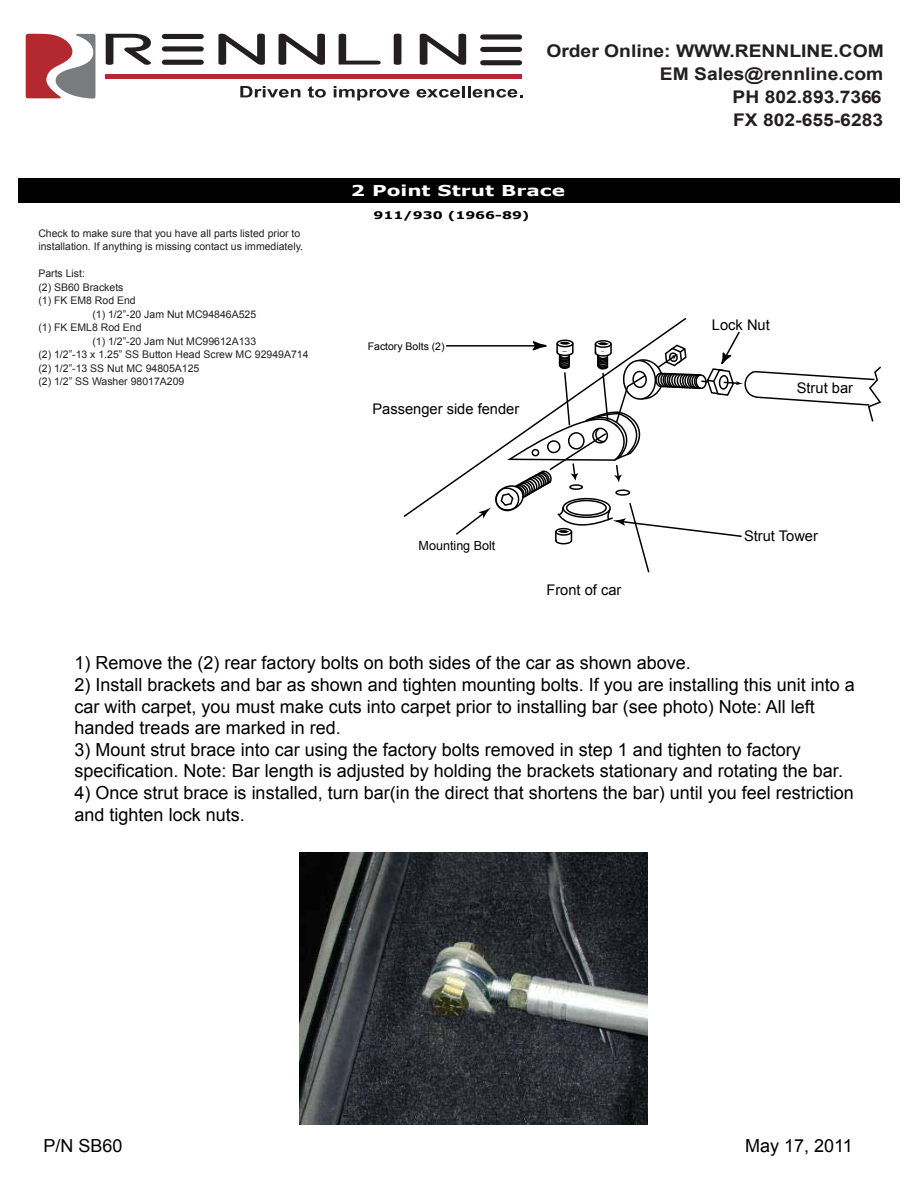
<style>
.page{position:relative;width:918px;height:1188px;background:#fff}
.page>*{position:absolute;margin:0;border:0;box-sizing:border-box;transform-origin:0 0}
.t1{font:18px/21.6px "Arial";color:#000}
.t2{font:700 17.4px "Arial";color:#231f20;scale:1.1 1}
.t3{font:700 15px "Verdana";color:#fff;scale:1.34 1}
.t4{font:14.7px "Arial";color:#000}
.t5{font:12.6px "Arial";color:#000}
.t6{font:10.5px/13.5px "Arial";color:#231f20}
.t7{font:700 10.5px "Verdana";color:#000;scale:1.34 1}
.t8{font:10.5px "Arial";color:#000}
</style>
<div class="page">
<div style="left:18px;top:178px;width:882px;height:25px;background:#000"></div>
<hr style="left:446px;top:345px;width:91px;height:2px;background:#000">
<img style="left:299px;top:852px;width:348px;height:272px">
<svg style="left:454px;top:330px;width:428px;height:243px"></svg>
<div style="left:105px;top:74px;width:417px;height:5px;background:#b4292f"></div>
<svg style="left:240px;top:86px;width:60px;height:12px"></svg>
<svg style="left:308px;top:86px;width:18px;height:12px"></svg>
<svg style="left:334px;top:86px;width:76px;height:15px"></svg>
<svg style="left:417px;top:86px;width:106px;height:12px"></svg>
<svg style="left:106px;top:34px;width:416px;height:31px"></svg>
<svg style="left:26px;top:34px;width:69px;height:65px"></svg>
<p class="t2" style="left:546px;top:39px;width:308px">Order Online: WWW.RENNLINE.COM</p>
<p class="t2" style="left:660px;top:62px;width:205px">EM Sales@rennline.com</p>
<p class="t2" style="left:733px;top:85px;width:137px">PH 802.893.7366</p>
<p class="t6" style="left:38px;top:226px;width:266px">Check to make sure that you have all parts listed prior to installation. If anything is missing contact us immediately.</p>
<p class="t6" style="left:38px;top:267px;width:48px">Parts List:</p>
<p class="t6" style="left:38px;top:280px;width:87px">(2) SB60 Brackets</p>
<p class="t6" style="left:38px;top:294px;width:99px">(1) FK EM8 Rod End</p>
<p class="t6" style="left:92px;top:307px;width:165px">(1) 1/2”-20 Jam Nut MC94846A525</p>
<p class="t6" style="left:38px;top:321px;width:105px">(1) FK EML8 Rod End</p>
<p class="t6" style="left:92px;top:334px;width:165px">(1) 1/2”-20 Jam Nut MC99612A133</p>
<p class="t6" style="left:38px;top:348px;width:272px">(2) 1/2”-13 x 1.25” SS Button Head Screw MC 92949A714</p>
<p class="t6" style="left:38px;top:361px;width:163px">(2) 1/2”-13 SS Nut MC 94805A125</p>
<p class="t6" style="left:38px;top:375px;width:148px">(2) 1/2” SS Washer 98017A209</p>
<p class="t3" style="left:351px;top:180px;width:161px">2 Point Strut Brace</p>
<p class="t7" style="left:373px;top:208px;width:118px">911/930 (1966-89)</p>
<p class="t8" style="left:368px;top:339px;width:78px">Factory Bolts (2)</p>
<p class="t4" style="left:373px;top:399px;width:148px">Passenger side fender</p>
<p class="t5" style="left:419px;top:537px;width:78px">Mounting Bolt</p>
<p class="t4" style="left:546px;top:581px;width:76px">Front of car</p>
<p class="t2" style="left:733px;top:109px;width:138px">FX 802-655-6283</p>
<p class="t4" style="left:712px;top:315px;width:59px">Lock Nut</p>
<p class="t4" style="left:797px;top:378px;width:58px">Strut bar</p>
<p class="t4" style="left:744px;top:526px;width:75px">Strut Tower</p>
<p class="t1" style="left:75px;top:652px;width:618px">1) Remove the (2) rear factory bolts on both sides of the car as shown above.</p>
<p class="t1" style="left:75px;top:674px;width:782px">2) Install brackets and bar as shown and tighten mounting bolts. If you are installing this unit into a car with carpet, you must make cuts into carpet prior to installing bar (see photo) Note: All left handed treads are marked in red.</p>
<p class="t1" style="left:75px;top:739px;width:770px">3) Mount strut brace into car using the factory bolts removed in step 1 and tighten to factory specification. Note: Bar length is adjusted by holding the brackets stationary and rotating the bar.</p>
<p class="t1" style="left:75px;top:782px;width:781px">4) Once strut brace is installed, turn bar(in the direct that shortens the bar) until you feel restriction and tighten lock nuts.</p>
<p class="t1" style="left:44px;top:1135px;width:81px">P/N SB60</p>
<p class="t1" style="left:745px;top:1135px;width:109px">May 17, 2011</p>
</div>
